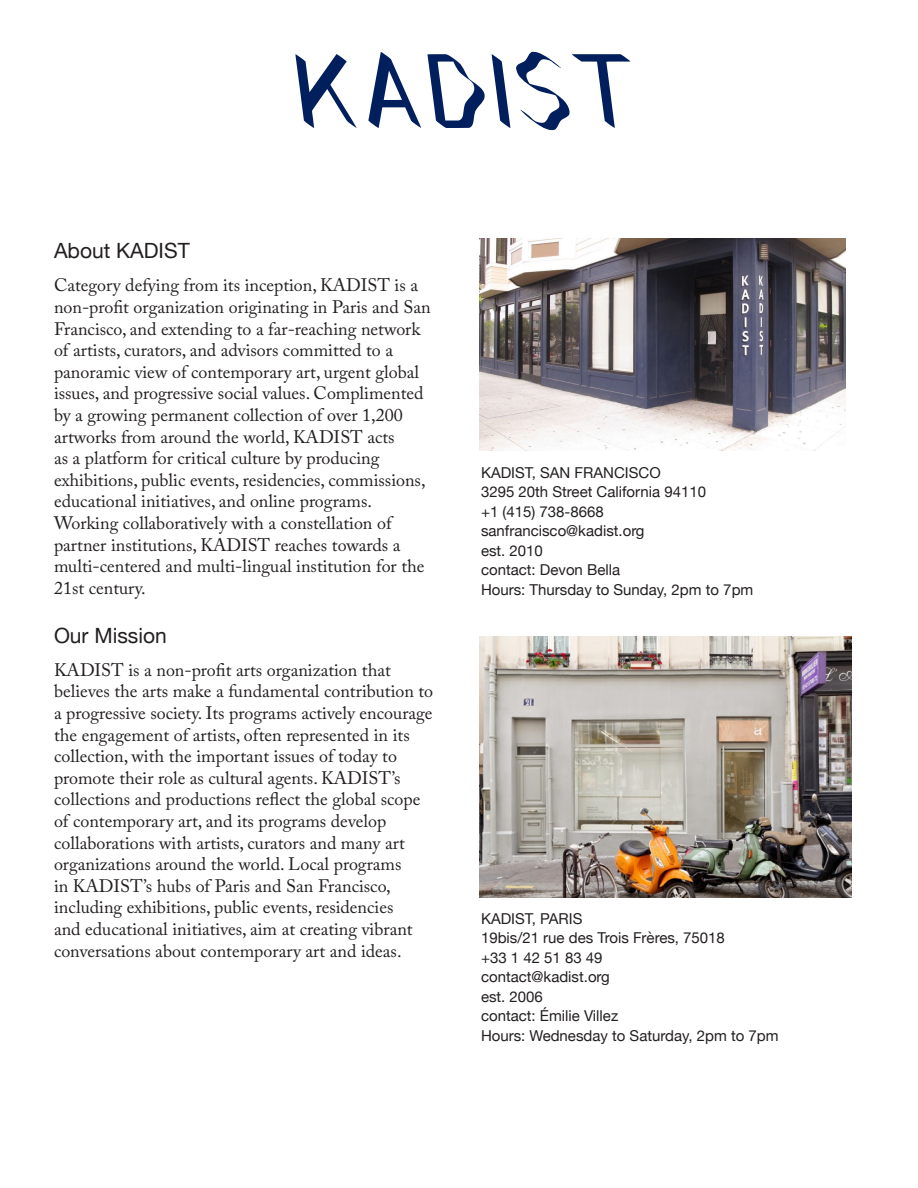
<style>
.page{position:relative;width:918px;height:1188px;background:#fff}
.page>*{position:absolute;margin:0;border:0;box-sizing:border-box;transform-origin:0 0}
.t1{font:108px "mtdbt 2 f 4 d";color:#001f5c}
.t2{font:21px "Helvetica Neue";color:#231f20}
.t3{font:18px/21.6px "Adobe Caslon Pro";color:#231f20}
.t4{font:15px/19.5px "Helvetica Neue";color:#231f20}
</style>
<div class="page">
<img style="left:480px;top:238px;width:366px;height:212px">
<img style="left:480px;top:637px;width:372px;height:261px">
<h1 class="t1" style="left:296px;top:26px;width:349px">KADIST</h1>
<p class="t2" style="left:54px;top:236px;width:137px">About KADIST</p>
<p class="t3" style="left:54px;top:274px;width:378px">Category defying from its inception, KADIST is a non-profit organization originating in Paris and San Francisco, and extending to a far-reaching network of artists, curators, and advisors committed to a panoramic view of contemporary art, urgent global issues, and progressive social values. Complimented by a growing permanent collection of over 1,200 artworks from around the world, KADIST acts<br>as a platform for critical culture by producing exhibitions, public events, residencies, commissions, educational initiatives, and online programs.<br>Working collaboratively with a constellation of partner institutions, KADIST reaches towards a multi-centered and multi-lingual institution for the 21st century.</p>
<p class="t2" style="left:54px;top:620px;width:114px">Our Mission</p>
<p class="t3" style="left:54px;top:659px;width:381px">KADIST is a non-profit arts organization that believes the arts make a fundamental contribution to a progressive society. Its programs actively encourage the engagement of artists, often represented in its collection, with the important issues of today to promote their role as cultural agents. KADIST’s collections and productions reflect the global scope of contemporary art, and its programs develop collaborations with artists, curators and many art organizations around the world. Local programs<br>in KADIST’s hubs of Paris and San Francisco, including exhibitions, public events, residencies<br>and educational initiatives, aim at creating vibrant conversations about contemporary art and ideas.</p>
<p class="t4" style="left:481px;top:463px;width:274px">KADIST, SAN FRANCISCO<br>3295 20th Street California 94110<br>+1 (415) 738-8668 sanfrancisco@kadist.org<br>est. 2010<br>contact: Devon Bella<br>Hours: Thursday to Sunday, 2pm to 7pm</p>
<p class="t4" style="left:481px;top:910px;width:299px">KADIST, PARIS<br>19bis/21 rue des Trois Frères, 75018<br>+33 1 42 51 83 49<br>contact@kadist.org<br>est. 2006<br>contact: Émilie Villez<br>Hours: Wednesday to Saturday, 2pm to 7pm</p>
</div>
